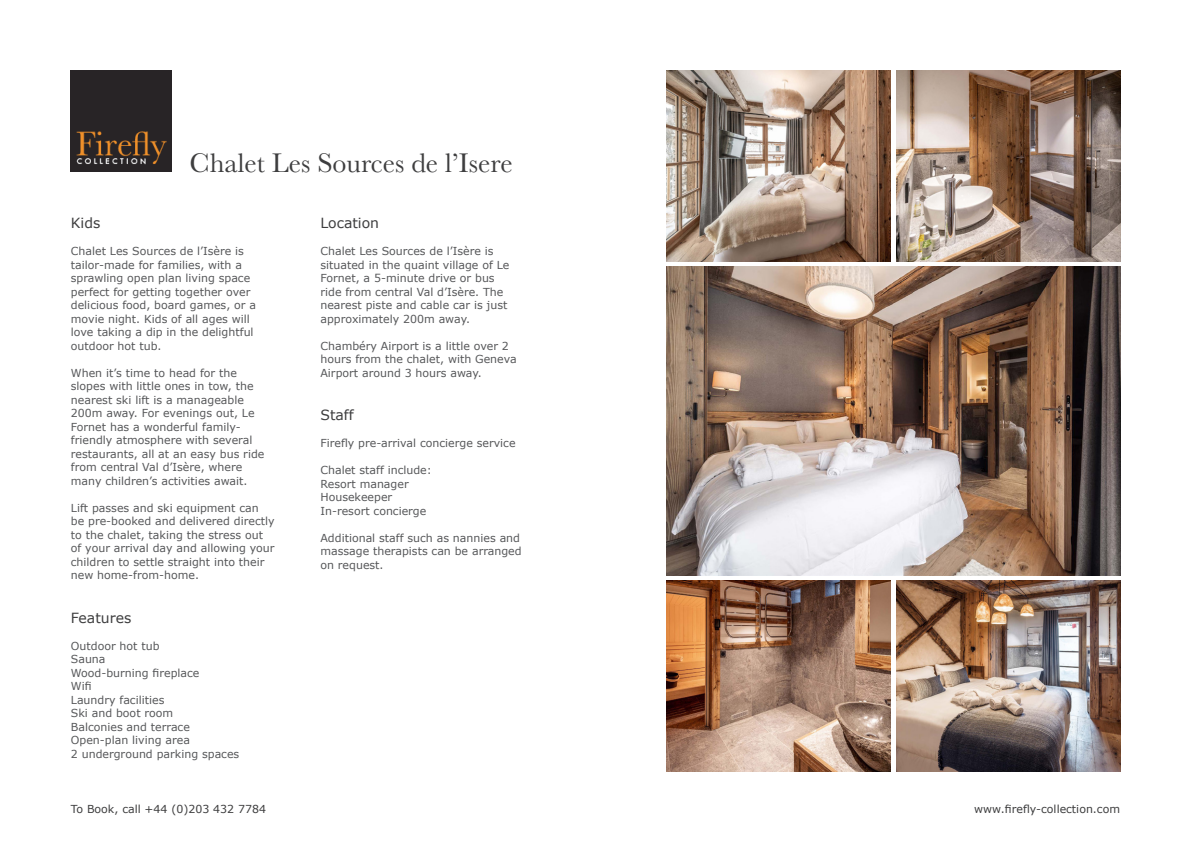
<style>
.page{position:relative;width:1191px;height:842px;background:#fff}
.page>*{position:absolute;margin:0;border:0;box-sizing:border-box;transform-origin:0 0}
.t1{font:28px "Baskerville";color:#3e3e3f}
.t2{font:14px "Verdana";color:#3e3e3f}
.t3{font:11px/13.5px "Verdana";color:#57585a}
.t4{font:11px "Verdana";color:#3e3e3f}
</style>
<div class="page">
<img style="left:71px;top:71px;width:101px;height:101px">
<img style="left:666px;top:267px;width:454px;height:308px">
<img style="left:666px;top:71px;width:224px;height:190px">
<img style="left:896px;top:71px;width:224px;height:190px">
<img style="left:666px;top:581px;width:224px;height:190px">
<img style="left:896px;top:581px;width:224px;height:190px">
<p class="t1" style="left:190px;top:145px;width:324px">Chalet Les Sources de l’Isere</p>
<p class="t2" style="left:71px;top:214px;width:31px">Kids</p>
<p class="t3" style="left:71px;top:244px;width:187px">Chalet Les Sources de l’Isère is tailor-made for families, with a sprawling open plan living space perfect for getting together over delicious food, board games, or a movie night. Kids of all ages will love taking a dip in the delightful outdoor hot tub.</p>
<p class="t3" style="left:71px;top:366px;width:195px">When it’s time to head for the slopes with little ones in tow, the nearest ski lift is a manageable<br>200m away. For evenings out, Le<br>Fornet has a wonderful family&shy;friendly atmosphere with several restaurants, all at an easy bus ride from central Val d’Isère, where many children’s activities await.</p>
<p class="t3" style="left:71px;top:501px;width:205px">Lift passes and ski equipment can be pre-booked and delivered directly to the chalet, taking the stress out of your arrival day and allowing your children to settle straight into their new home-from-home.</p>
<p class="t2" style="left:71px;top:609px;width:62px">Features</p>
<p class="t3" style="left:71px;top:639px;width:90px">Outdoor hot tub</p>
<p class="t3" style="left:71px;top:653px;width:36px">Sauna</p>
<p class="t3" style="left:71px;top:666px;width:130px">Wood-burning fireplace</p>
<p class="t3" style="left:71px;top:680px;width:22px">Wifi</p>
<p class="t3" style="left:71px;top:693px;width:95px">Laundry facilities</p>
<p class="t3" style="left:71px;top:707px;width:104px">Ski and boot room</p>
<p class="t3" style="left:71px;top:720px;width:120px">Balconies and terrace</p>
<p class="t3" style="left:71px;top:734px;width:121px">Open-plan living area</p>
<p class="t3" style="left:71px;top:747px;width:170px">2 underground parking spaces</p>
<p class="t4" style="left:71px;top:802px;width:197px">To Book, call +44 (0)203 432 7784</p>
<p class="t2" style="left:320px;top:214px;width:60px">Location</p>
<p class="t3" style="left:320px;top:244px;width:191px">Chalet Les Sources de l’Isère is situated in the quaint village of Le<br>Fornet, a 5-minute drive or bus ride from central Val d’Isère. The nearest piste and cable car is just approximately 200m away.</p>
<p class="t3" style="left:320px;top:339px;width:198px">Chambéry Airport is a little over 2 hours from the chalet, with Geneva<br>Airport around 3 hours away.</p>
<p class="t2" style="left:320px;top:406px;width:35px">Staff</p>
<p class="t3" style="left:320px;top:437px;width:197px">Firefly pre-arrival concierge service</p>
<p class="t3" style="left:320px;top:464px;width:113px">Chalet staff include:</p>
<p class="t3" style="left:320px;top:477px;width:90px">Resort manager</p>
<p class="t3" style="left:320px;top:491px;width:73px">Housekeeper</p>
<p class="t3" style="left:320px;top:504px;width:107px">In-resort concierge</p>
<p class="t3" style="left:320px;top:531px;width:203px">Additional staff such as nannies and massage therapists can be arranged on request.</p>
<p class="t4" style="left:974px;top:802px;width:147px">www.firefly-collection.com</p>
</div>
